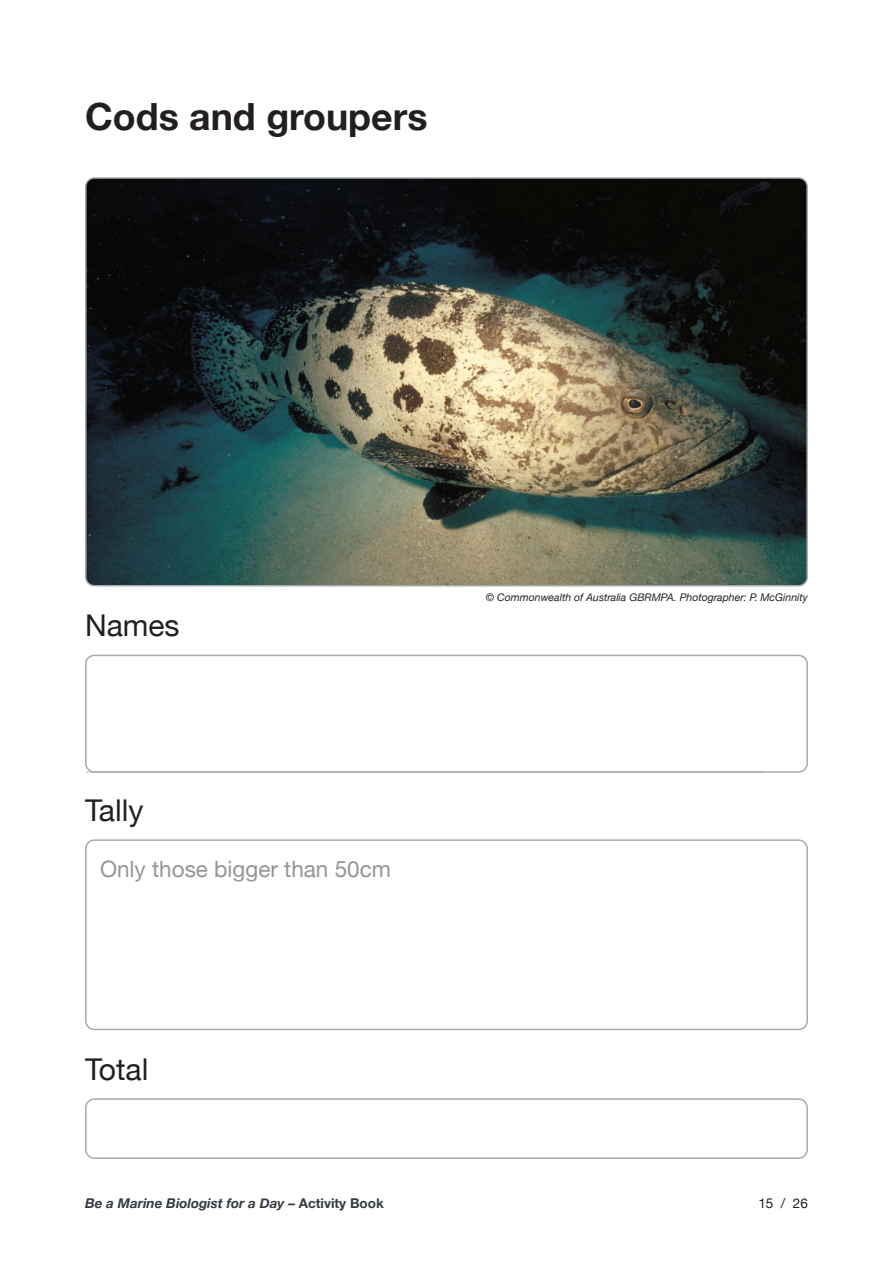
<style>
.page{position:relative;width:893px;height:1263px;background:#fff}
.page>*{position:absolute;margin:0;border:0;box-sizing:border-box;transform-origin:0 0}
.t1{font:700 37.5px "Helvetica Neue";color:#231f20}
.t2{font:30px "Helvetica Neue";color:#231f20}
.t3{font:22.5px "Helvetica Neue";color:#939598}
.t4{font:italic 700 13.5px "Helvetica Neue";color:#353b40}
.t5{font:13.5px "Helvetica Neue";color:#231f20}
.t6{font:italic 10.5px "Helvetica Neue";color:#231f20}
.s1{font-style:normal}
</style>
<div class="page">
<hr style="left:86px;top:771px;width:679px;height:2px;background:#d1d2d4">
<div style="left:85px;top:839px;width:723px;height:191px;border:2px solid #a8a9ad;border-radius:9px"></div>
<div style="left:85px;top:1098px;width:723px;height:61px;border:2px solid #a8a9ad;border-radius:9px"></div>
<div style="left:85px;top:655px;width:723px;height:118px;border:2px solid #a8a9ad;border-radius:9px"></div>
<img style="left:86px;top:180px;width:721px;height:406px">
<div style="left:85px;top:177px;width:723px;height:409px;border:2px solid #a8a9ad;border-radius:9px"></div>
<h1 class="t1" style="left:85px;top:87px;width:344px">Cods and groupers</h1>
<h2 class="t2" style="left:85px;top:604px;width:96px">Names</h2>
<h2 class="t2" style="left:85px;top:789px;width:60px">Tally</h2>
<h3 class="t3" style="left:100px;top:853px;width:292px">Only those bigger than 50cm</h3>
<h2 class="t2" style="left:85px;top:1048px;width:65px">Total</h2>
<p class="t6" style="left:486px;top:590px;width:323px">© Commonwealth of Australia GBRMPA. Photographer: P. McGinnity</p>
<p class="t4" style="left:85px;top:1193px;width:300px">Be a Marine Biologist for a Day – <span class="s1">Activity Book</span></p>
<p class="t5" style="left:758px;top:1193px;width:51px">15 / 26</p>
</div>
